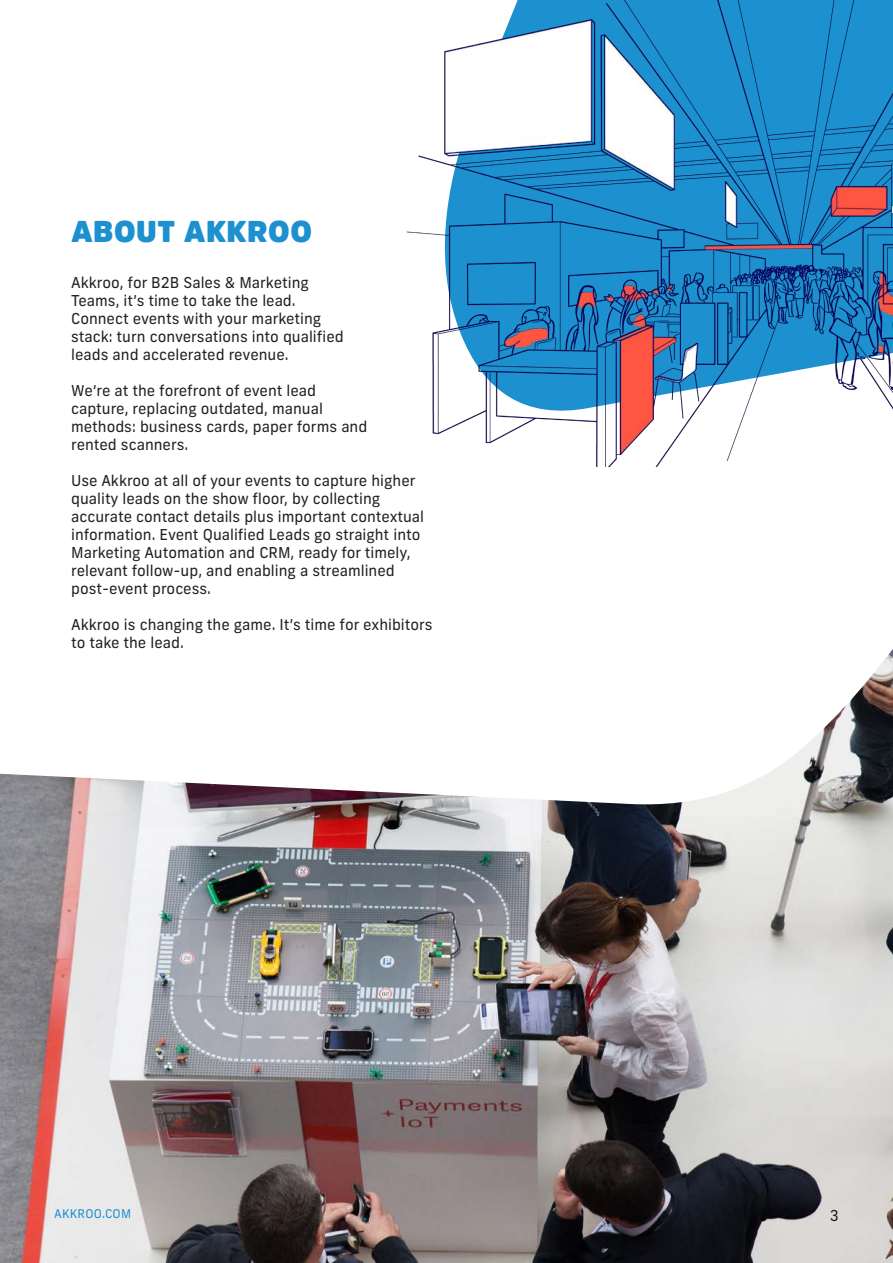
<style>
.page{position:relative;width:893px;height:1263px;background:#fff}
.page>*{position:absolute;margin:0;border:0;box-sizing:border-box;transform-origin:0 0}
.t1{font:900 30px "Amsi Pro";letter-spacing:.02em;color:#1d90d0}
.t2{font:15px/18px "Frank New";color:#231f20}
.t3{font:12px "Frank New";letter-spacing:.02em;color:#1d90d0}
</style>
<div class="page">
<img style="left:407px;top:0;width:486px;height:467px">
<img style="left:0;top:649px;width:893px;height:614px">
<p class="t1" style="left:71px;top:211px;width:242px">ABOUT AKKROO</p>
<p class="t2" style="left:71px;top:273px;width:274px">Akkroo, for B2B Sales &amp; Marketing Teams, it’s time to take the lead.<br>Connect events with your marketing stack: turn conversations into qualified leads and accelerated revenue.</p>
<p class="t2" style="left:71px;top:381px;width:298px">We’re at the forefront of event lead capture, replacing outdated, manual methods: business cards, paper forms and rented scanners.</p>
<p class="t2" style="left:71px;top:471px;width:354px">Use Akkroo at all of your events to capture higher quality leads on the show floor, by collecting accurate contact details plus important contextual information. Event Qualified Leads go straight into Marketing Automation and CRM, ready for timely, relevant follow-up, and enabling a streamlined post-event process.</p>
<p class="t2" style="left:71px;top:615px;width:363px">Akkroo is changing the game. It’s time for exhibitors to take the lead.</p>
<p class="t3" style="left:54px;top:1206px;width:79px">AKKROO.COM</p>
<p class="t2" style="left:830px;top:1206px;width:11px">3</p>
</div>
